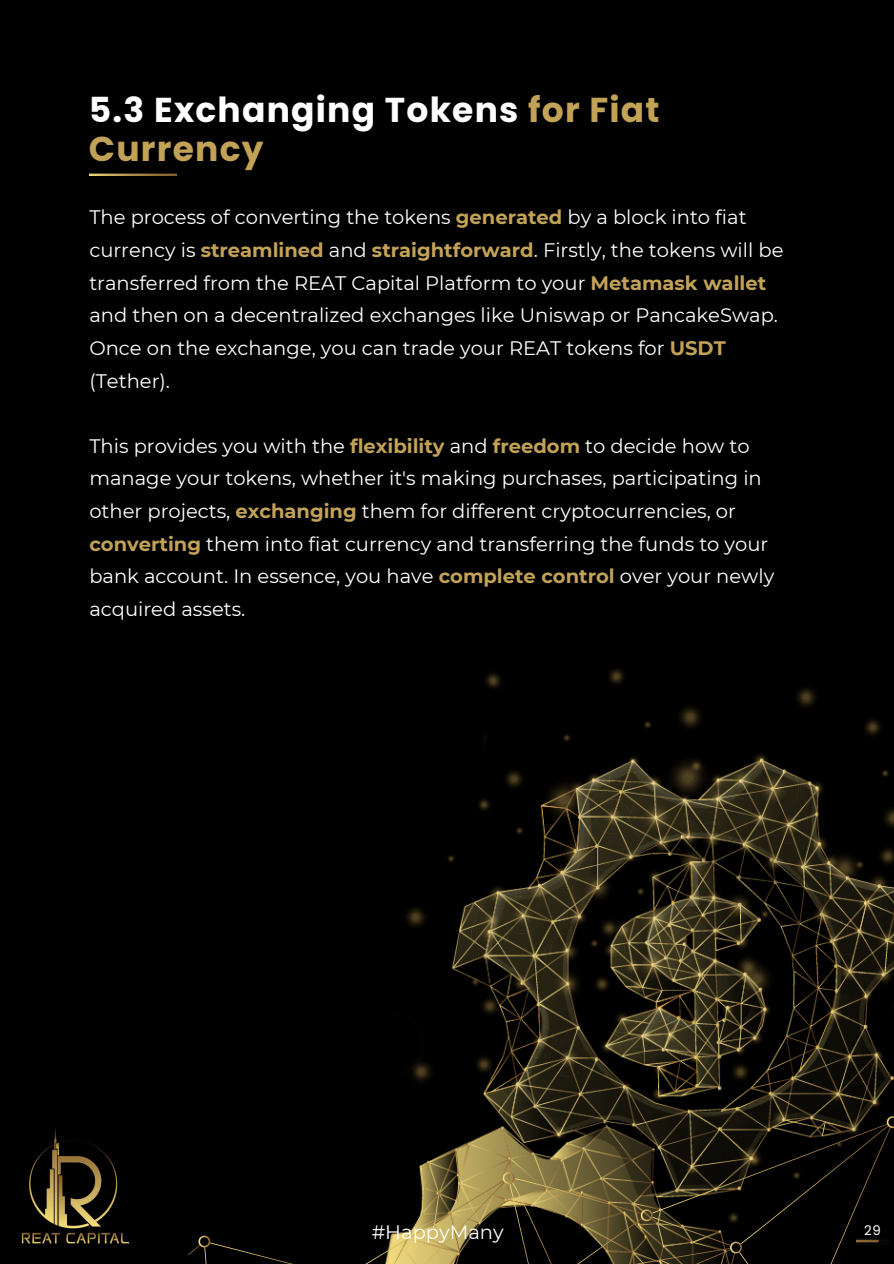
<style>
.page{position:relative;width:894px;height:1264px;background:#fff}
.page>*{position:absolute;margin:0;border:0;box-sizing:border-box;transform-origin:0 0}
.t1{font:700 34.5px/39.3px "Poppins";letter-spacing:.035em;color:#fff}
.t2{font:19.5px/32.7px "Montserrat";color:#fff}
.t3{font:13.35px "Poppins";color:#fff}
.s1{color:#c2a257}
.s2{font-weight:700;color:#c2a257}
</style>
<div class="page">
<div style="left:0;top:0;width:893px;height:1263px;background:#000"></div>
<img style="left:406px;top:669px;width:487px;height:447px">
<svg style="left:367px;top:1116px;width:526px;height:147px"></svg>
<svg style="left:188px;top:1235px;width:101px;height:28px"></svg>
<div style="left:854px;top:1229px;width:35px;height:34px;background:#000"></div>
<img style="left:89px;top:173px;width:87px;height:2px">
<img style="left:21px;top:1128px;width:109px;height:116px">
<div style="left:865px;top:1218px;width:16px;height:31px;background:#000"></div>
<img style="left:856px;top:1239px;width:23px;height:4px">
<div style="left:209px;top:592px;width:275px;height:275px;background:#000;border-radius:50%"></div>
<div style="left:510px;top:621px;width:59px;height:59px;background:#000;border-radius:50%"></div>
<div style="left:362px;top:1014px;width:59px;height:59px;background:#000;border-radius:50%"></div>
<h1 class="t1" style="left:89px;top:90px;width:572px">5.3 Exchanging Tokens <span class="s1">for Fiat<br>Currency</span></h1>
<p class="t2" style="left:89px;top:201px;width:695px">The process of converting the tokens <span class="s2">generated</span> by a block into fiat currency is <span class="s2">streamlined</span> and <span class="s2">straightforward</span>. Firstly, the tokens will be transferred from the REAT Capital Platform to your <span class="s2">Metamask wallet </span>and then on a decentralized exchanges like Uniswap or PancakeSwap.<br>Once on the exchange, you can trade your REAT tokens for <span class="s2">USDT </span>(Tether).</p>
<p class="t2" style="left:89px;top:429px;width:686px">This provides you with the <span class="s2">flexibility</span> and <span class="s2">freedom</span> to decide how to manage your tokens, whether it's making purchases, participating in other projects, <span class="s2">exchanging</span> them for different cryptocurrencies, or <span class="s2">converting</span> them into fiat currency and transferring the funds to your bank account. In essence, you have <span class="s2">complete control</span> over your newly acquired assets.</p>
<p class="t2" style="left:371px;top:1215px;width:133px">#HappyMany</p>
<p class="t3" style="left:864px;top:1221px;width:18px">29</p>
</div>
